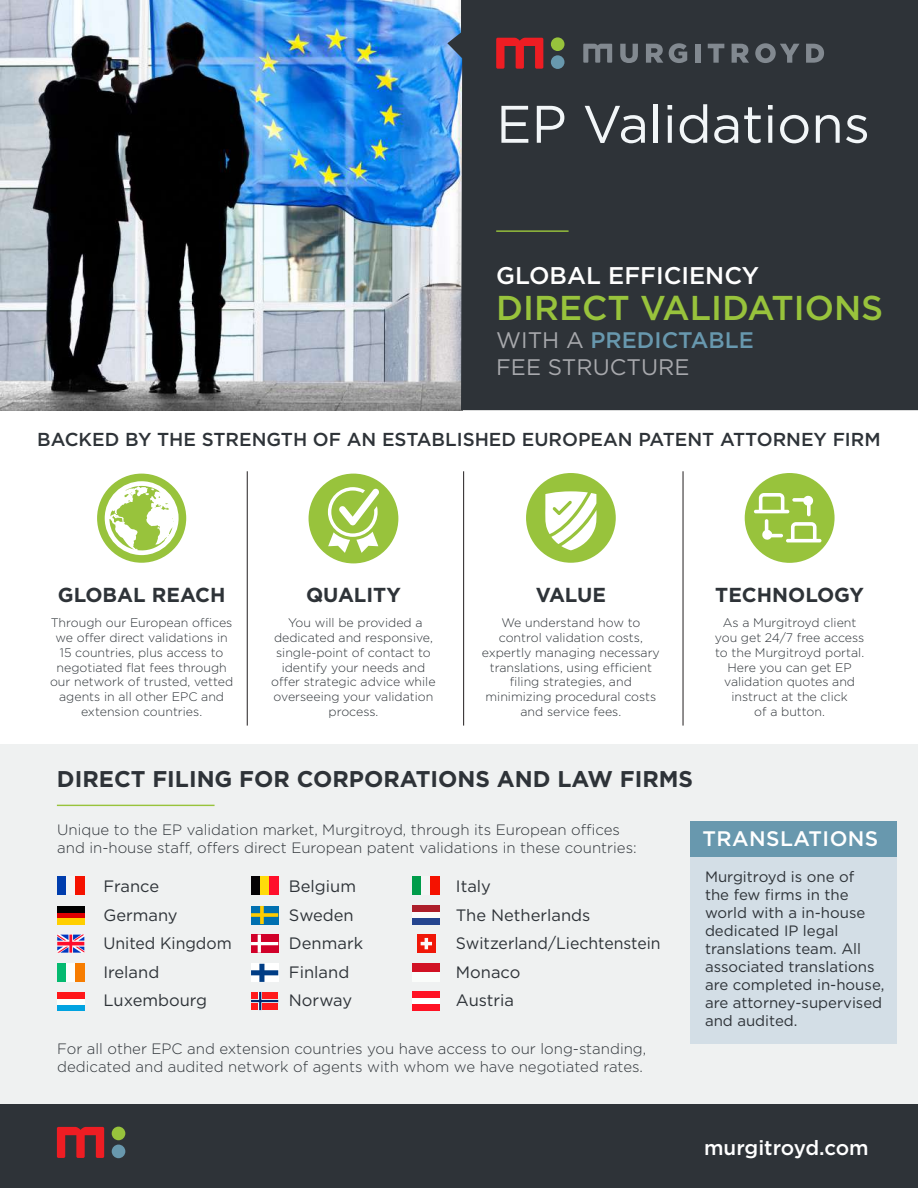
<style>
.page{position:relative;width:918px;height:1188px;background:#fff}
.page>*{position:absolute;margin:0;border:0;box-sizing:border-box;transform-origin:0 0}
.t1{font:52.8px "Gotham";color:#f2f6f8}
.t2{font:500 34.5px "Gotham";color:#98c33c}
.t3{font:500 24.15px "Gotham";color:#fff}
.t4{font:700 22.8px "Gotham";color:#2e3338}
.t5{font:22.5px/27.3px "Gotham";color:#a8a9ad}
.t6{font:500 21px "Gotham";letter-spacing:.02em;color:#fff}
.t7{font:500 20.55px "Gotham";color:#fff}
.t8{font:700 20.25px "Gotham";color:#2e3338}
.t9{font:500 18.75px "Gotham";color:#2e3338}
.t10{font:16.5px/28.5px "Gotham";color:#2e3338}
.t11{font:300 15px/18px "Gotham";color:#2e3338}
.t12{font:15px/18px "Gotham";color:#2e3338}
.t13{font:300 12.3px/14.9px "Gotham";color:#2e3338;text-align:center}
.s1{font-weight:500;color:#6898ae}
</style>
<div class="page">
<img style="left:0;top:0;width:447px;height:410px">
<div style="left:447px;top:0;width:471px;height:410px;background:#2e3338"></div>
<div style="left:551px;top:55px;width:13px;height:14px;background:#6898ad;border-radius:50%"></div>
<div style="left:551px;top:37px;width:13px;height:14px;background:#97c33c;border-radius:50%"></div>
<svg style="left:496px;top:38px;width:47px;height:31px"></svg>
<svg style="left:620px;top:44px;width:18px;height:19px"></svg>
<svg style="left:646px;top:44px;width:17px;height:19px"></svg>
<svg style="left:669px;top:43px;width:18px;height:20px"></svg>
<div style="left:695px;top:44px;width:5px;height:19px;background:#828990"></div>
<svg style="left:708px;top:44px;width:16px;height:19px"></svg>
<svg style="left:732px;top:44px;width:17px;height:19px"></svg>
<svg style="left:755px;top:43px;width:45px;height:20px"></svg>
<svg style="left:806px;top:44px;width:18px;height:19px"></svg>
<svg style="left:583px;top:44px;width:29px;height:19px"></svg>
<hr style="left:496px;top:230px;width:73px;height:2px;background:#98c33c">
<div style="left:0;top:745px;width:918px;height:443px;background:#eff1f1"></div>
<hr style="left:57px;top:805px;width:158px;height:1px;background:#98c33c">
<hr style="left:247px;top:471px;width:1px;height:255px;background:#231f20">
<hr style="left:463px;top:471px;width:1px;height:255px;background:#231f20">
<hr style="left:683px;top:471px;width:1px;height:255px;background:#231f20">
<div style="left:97px;top:474px;width:89px;height:89px;background:#98c33c;border-radius:50%"></div>
<svg style="left:105px;top:481px;width:74px;height:74px"></svg>
<div style="left:309px;top:474px;width:89px;height:89px;background:#98c33c;border-radius:50%"></div>
<svg style="left:328px;top:487px;width:51px;height:66px"></svg>
<div style="left:526px;top:473px;width:90px;height:90px;background:#98c33c;border-radius:50%"></div>
<svg style="left:545px;top:491px;width:52px;height:59px"></svg>
<div style="left:690px;top:825px;width:206px;height:219px;background:#d3dee6"></div>
<div style="left:690px;top:821px;width:206px;height:36px;background:#6898ae"></div>
<div style="left:57px;top:877px;width:9px;height:18px;background:#003dad"></div>
<div style="left:66px;top:877px;width:9px;height:18px;background:#f5f5f5"></div>
<div style="left:75px;top:877px;width:9px;height:18px;background:#f51200"></div>
<div style="left:57px;top:912px;width:27px;height:6px;background:#de0000"></div>
<div style="left:57px;top:906px;width:27px;height:6px;background:#000"></div>
<div style="left:57px;top:918px;width:27px;height:6px;background:#ffcf00"></div>
<svg style="left:57px;top:935px;width:27px;height:18px"></svg>
<div style="left:57px;top:964px;width:9px;height:18px;background:#05ba70"></div>
<div style="left:66px;top:964px;width:9px;height:18px;background:#fcfffc"></div>
<div style="left:75px;top:964px;width:9px;height:18px;background:#f77d00"></div>
<div style="left:57px;top:1004px;width:27px;height:6px;background:#00a3e0"></div>
<div style="left:57px;top:998px;width:27px;height:6px;background:#fcfffc"></div>
<div style="left:57px;top:992px;width:27px;height:6px;background:#ff171a"></div>
<div style="left:251px;top:877px;width:9px;height:18px;background:#050305"></div>
<div style="left:260px;top:877px;width:9px;height:18px;background:#ffdb0a"></div>
<div style="left:269px;top:877px;width:9px;height:18px;background:#ff0f2b"></div>
<svg style="left:251px;top:906px;width:27px;height:18px"></svg>
<svg style="left:251px;top:935px;width:27px;height:18px"></svg>
<svg style="left:251px;top:964px;width:27px;height:18px"></svg>
<svg style="left:251px;top:992px;width:27px;height:18px"></svg>
<div style="left:251px;top:992px;width:7px;height:7px;background:#ff1a1c"></div>
<div style="left:251px;top:1003px;width:7px;height:7px;background:#ff1a1c"></div>
<div style="left:263px;top:992px;width:15px;height:7px;background:#ff1a1c"></div>
<div style="left:263px;top:1003px;width:15px;height:7px;background:#ff1a1c"></div>
<div style="left:413px;top:877px;width:9px;height:18px;background:#009c4a"></div>
<div style="left:422px;top:877px;width:9px;height:18px;background:#f5f5f5"></div>
<div style="left:431px;top:877px;width:9px;height:18px;background:#f51200"></div>
<div style="left:413px;top:906px;width:27px;height:6px;background:#ad1f2b"></div>
<div style="left:413px;top:912px;width:27px;height:6px;background:#fcfcfc"></div>
<div style="left:413px;top:918px;width:27px;height:6px;background:#24458f"></div>
<div style="left:417px;top:934px;width:19px;height:19px;background:#f01708"></div>
<svg style="left:421px;top:938px;width:11px;height:11px"></svg>
<div style="left:413px;top:964px;width:27px;height:9px;background:#d11224"></div>
<div style="left:413px;top:973px;width:27px;height:9px;background:#fafcfa"></div>
<div style="left:413px;top:992px;width:27px;height:6px;background:#ff1224"></div>
<div style="left:413px;top:998px;width:27px;height:6px;background:#fff"></div>
<div style="left:413px;top:1004px;width:27px;height:6px;background:#ff1224"></div>
<div style="left:0;top:1104px;width:918px;height:84px;background:#2e3338"></div>
<div style="left:112px;top:1145px;width:13px;height:13px;background:#6898ad;border-radius:50%"></div>
<div style="left:112px;top:1127px;width:13px;height:13px;background:#97c33c;border-radius:50%"></div>
<svg style="left:57px;top:1127px;width:47px;height:31px"></svg>
<div style="left:745px;top:473px;width:90px;height:90px;background:#98c33c;border-radius:50%"></div>
<svg style="left:754px;top:493px;width:67px;height:49px"></svg>
<h1 class="t1" style="left:496px;top:90px;width:375px">EP Validations</h1>
<h3 class="t3" style="left:496px;top:259px;width:265px">GLOBAL EFFICIENCY</h3>
<h2 class="t2" style="left:496px;top:285px;width:389px">DIRECT VALIDATIONS</h2>
<h3 class="t5" style="left:496px;top:326px;width:259px">WITH A <span class="s1">PREDICTABLE<br></span>FEE STRUCTURE</h3>
<h3 class="t9" style="left:37px;top:427px;width:845px">BACKED BY THE STRENGTH OF AN ESTABLISHED EUROPEAN PATENT ATTORNEY FIRM</h3>
<h3 class="t8" style="left:58px;top:581px;width:169px">GLOBAL REACH</h3>
<p class="t13" style="left:50px;top:615px;width:185px">Through our European offices we offer direct validations in<br>15 countries, plus access to negotiated flat fees through our network of trusted, vetted agents in all other EPC and extension countries.</p>
<h3 class="t8" style="left:306px;top:581px;width:96px">QUALITY</h3>
<p class="t13" style="left:271px;top:615px;width:166px">You will be provided a dedicated and responsive, single-point of contact to identify your needs and offer strategic advice while overseeing your validation process.</p>
<h3 class="t8" style="left:536px;top:581px;width:72px">VALUE</h3>
<p class="t13" style="left:482px;top:615px;width:179px">We understand how to control validation costs, expertly managing necessary translations, using efficient filing strategies, and minimizing procedural costs and service fees.</p>
<h3 class="t4" style="left:57px;top:763px;width:638px">DIRECT FILING FOR CORPORATIONS AND LAW FIRMS</h3>
<h3 class="t8" style="left:715px;top:581px;width:150px">TECHNOLOGY</h3>
<p class="t13" style="left:715px;top:615px;width:151px">As a Murgitroyd client you get 24/7 free access to the Murgitroyd portal.<br>Here you can get EP validation quotes and instruct at the click<br>of a button.</p>
<p class="t11" style="left:57px;top:820px;width:581px">Unique to the EP validation market, Murgitroyd, through its European offices and in-house staff, offers direct European patent validations in these countries:</p>
<h3 class="t6" style="left:703px;top:825px;width:177px">TRANSLATIONS</h3>
<h3 class="t10" style="left:103px;top:872px;width:130px">France<br>Germany<br>United Kingdom<br>Ireland<br>Luxembourg</h3>
<h3 class="t10" style="left:289px;top:872px;width:76px">Belgium<br>Sweden<br>Denmark<br>Finland<br>Norway</h3>
<h3 class="t10" style="left:456px;top:872px;width:206px">Italy<br>The Netherlands<br>Switzerland/Liechtenstein<br>Monaco<br>Austria</h3>
<p class="t12" style="left:705px;top:868px;width:181px">Murgitroyd is one of<br>the few firms in the world with a in-house dedicated IP legal translations team. All associated translations are completed in-house, are attorney-supervised and audited.</p>
<p class="t11" style="left:57px;top:1039px;width:591px">For all other EPC and extension countries you have access to our long-standing, dedicated and audited network of agents with whom we have negotiated rates.</p>
<h3 class="t7" style="left:704px;top:1134px;width:166px">murgitroyd.com</h3>
</div>
